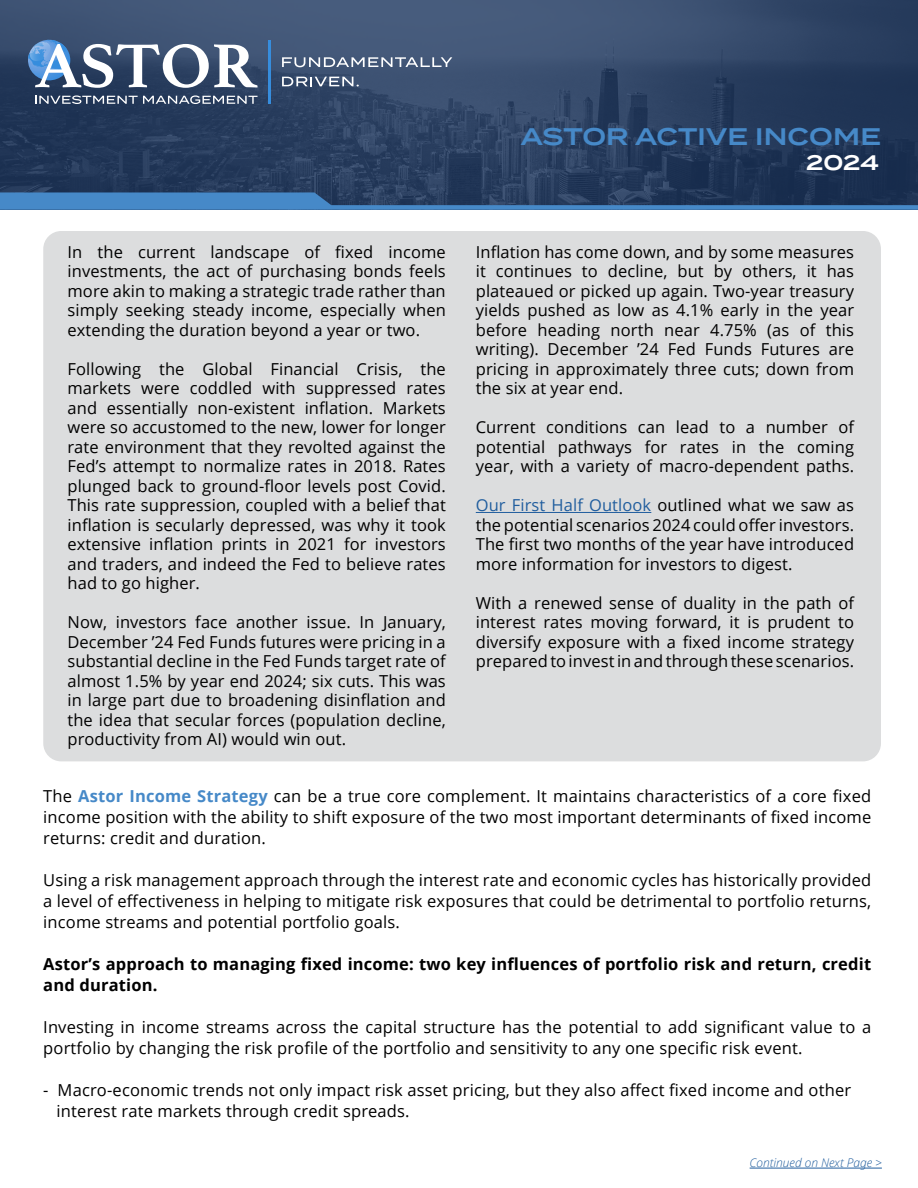
<style>
.page{position:relative;width:918px;height:1188px;background:#fff}
.page>*{position:absolute;margin:0;border:0;box-sizing:border-box;transform-origin:0 0}
.t1{font:600 24px "Termina";letter-spacing:.01em;color:#4689c8}
.t2{font:600 21px "Termina";color:#fff}
.t3{font:16.5px/19.5px "Open Sans";letter-spacing:.01em;color:#000;text-align:justify}
.t4{font:700 16.5px/21px "Open Sans";letter-spacing:.01em;color:#000}
.t5{font:italic 300 12px "Open Sans";color:#215e9e}
.s1{color:#215e9e}
.s2{font-weight:700;color:#4689c8}
</style>
<div class="page">
<div style="left:43px;top:231px;width:838px;height:530px;background:#dcddde;border-radius:18px"></div>
<svg style="left:0;top:0;width:918px;height:192px;background:#2e4364"></svg>
<svg style="left:0;top:192px;width:918px;height:18px;background:#346090"></svg>
<hr style="left:476px;top:512px;width:175px;height:1px;background:#215e9e">
<hr style="left:750px;top:1168px;width:132px;height:1px;background:#215e9e">
<hr style="left:268px;top:40px;width:2px;height:64px;background:#368ddd">
<svg style="left:282px;top:57px;width:170px;height:10px"></svg>
<svg style="left:282px;top:77px;width:77px;height:9px"></svg>
<svg style="left:28px;top:40px;width:230px;height:48px"></svg>
<svg style="left:35px;top:95px;width:223px;height:9px;background:#68768d"></svg>
<h1 class="t1" style="left:521px;top:119px;width:362px">ASTOR ACTIVE INCOME</h1>
<p class="t2" style="left:806px;top:147px;width:74px">2024</p>
<p class="t3" style="left:68px;top:242px;width:380px">In the current landscape of fixed income investments, the act of purchasing bonds feels more akin to making a strategic trade rather than simply seeking steady income, especially when extending the duration beyond a year or two.</p>
<p class="t3" style="left:68px;top:359px;width:380px">Following the Global Financial Crisis, the markets were coddled with suppressed rates and essentially non-existent inflation. Markets were so accustomed to the new, lower for longer rate environment that they revolted against the Fed’s attempt to normalize rates in 2018. Rates plunged back to ground-floor levels post Covid.<br>This rate suppression, coupled with a belief that inflation is secularly depressed, was why it took extensive inflation prints in 2021 for investors and traders, and indeed the Fed to believe rates had to go higher.</p>
<p class="t3" style="left:68px;top:612px;width:380px">Now, investors face another issue. In January, December ’24 Fed Funds futures were pricing in a substantial decline in the Fed Funds target rate of almost 1.5% by year end 2024; six cuts. This was in large part due to broadening disinflation and the idea that secular forces (population decline, productivity from AI) would win out.</p>
<p class="t3" style="left:476px;top:242px;width:380px">Inflation has come down, and by some measures it continues to decline, but by others, it has plateaued or picked up again. Two-year treasury yields pushed as low as 4.1% early in the year before heading north near 4.75% (as of this writing). December ’24 Fed Funds Futures are pricing in approximately three cuts; down from the six at year end.</p>
<p class="t3" style="left:476px;top:417px;width:380px">Current conditions can lead to a number of potential pathways for rates in the coming year, with a variety of macro-dependent paths.</p>
<p class="t3" style="left:476px;top:495px;width:380px"><span class="s1">Our First Half Outlook</span> outlined what we saw as the potential scenarios 2024 could offer investors.<br>The first two months of the year have introduced more information for investors to digest.</p>
<p class="t3" style="left:476px;top:593px;width:380px">With a renewed sense of duality in the path of interest rates moving forward, it is prudent to diversify exposure with a fixed income strategy prepared to invest in and through these scenarios.</p>
<p class="t3" style="left:43px;top:785px;width:830px;line-height:21px">The <span class="s2">Astor Income Strategy</span> can be a true core complement. It maintains characteristics of a core fixed income position with the ability to shift exposure of the two most important determinants of fixed income returns: credit and duration.</p>
<p class="t3" style="left:43px;top:869px;width:830px;line-height:21px">Using a risk management approach through the interest rate and economic cycles has historically provided a level of effectiveness in helping to mitigate risk exposures that could be detrimental to portfolio returns, income streams and potential portfolio goals.</p>
<p class="t4" style="left:43px;top:953px;width:829px">Astor’s approach to managing fixed income: two key influences of portfolio risk and return, credit and duration.</p>
<p class="t3" style="left:43px;top:1016px;width:830px;line-height:21px">Investing in income streams across the capital structure has the potential to add significant value to a portfolio by changing the risk profile of the portfolio and sensitivity to any one specific risk event.</p>
<p class="t3" style="left:57px;top:1079px;width:796px;line-height:21px;text-indent:-13px">- Macro-economic trends not only impact risk asset pricing, but they also affect fixed income and other interest rate markets through credit spreads.</p>
<p class="t5" style="left:750px;top:1155px;width:134px">Continued on Next Page &gt;</p>
</div>
